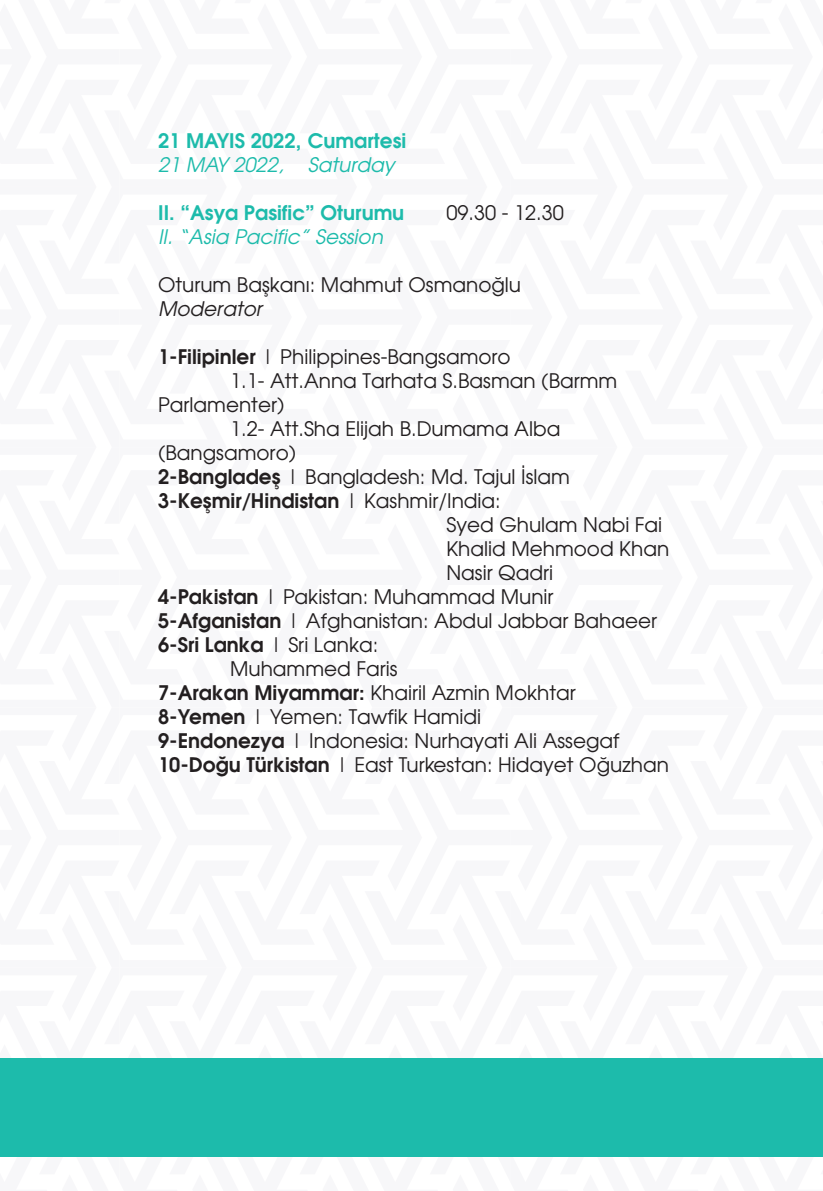
<style>
.page{position:relative;width:823px;height:1191px;background:#fff}
.page>*{position:absolute;margin:0;border:0;box-sizing:border-box;transform-origin:0 0}
.t1{font:20px/24px "Avantgarde";color:#231f20}
.t2{font:20px "Avant Garde Bold Tr";color:#231f20}
.t3{font:20px "Avant Garde Bold Tr";color:#1dbbab}
.t4{font:20px "Avant Garde Italic Tr";color:#1dbbab}
.t5{font:20px "Avant Garde Tr";color:#231f20}
.t6{font:20px "Avant Garde Italic Tr";color:#231f20}
.s1{font-family:"Avant Garde Tr"}
.s2{font-family:"Avantgarde"}
.s3{font-family:"Avant Garde Bold Tr"}
</style>
<div class="page">
<div style="left:0;top:1058px;width:822px;height:99px;background:#1dbbab"></div>
<p class="t3" style="left:158px;top:128px;width:249px">21 MAYIS 2022, Cumartesi</p>
<p class="t4" style="left:158px;top:152px;width:238px">21 MAY 2022, Saturday</p>
<p class="t3" style="left:158px;top:200px;width:247px">II. “Asya Pasific” Oturumu</p>
<p class="t1" style="left:446px;top:200px;width:119px">09.30 - 12.30</p>
<p class="t4" style="left:158px;top:224px;width:226px">II. “Asia Pacific” Session</p>
<p class="t1" style="left:158px;top:272px;width:364px">Oturum Başkanı: Mahmut Osmanoğlu</p>
<p class="t6" style="left:158px;top:296px;width:105px">Moderator</p>
<p class="t2" style="left:158px;top:344px;width:354px">1-Filipinler <span class="s1">| Philippines</span><span class="s2">-Bangsamoro</span></p>
<p class="t1" style="left:158px;top:368px;width:460px;text-indent:72px">1.1- Att.Anna Tarhata S.Basman (Barmm<br>Parlamenter)</p>
<p class="t1" style="left:158px;top:416px;width:403px;text-indent:72px">1.2- Att.Sha Elijah B.Dumama Alba (Bangsamoro)</p>
<p class="t5" style="left:158px;top:464px;width:413px"><span class="s3">2-Bangladeş</span> | Bangladesh: Md. Tajul İslam</p>
<p class="t2" style="left:158px;top:488px;width:344px">3-Keşmir/Hindistan <span class="s1">| Kashmir/India:</span></p>
<p class="t1" style="left:446px;top:512px;width:217px">Syed Ghulam Nabi Fai</p>
<p class="t1" style="left:446px;top:536px;width:224px">Khalid Mehmood Khan</p>
<p class="t1" style="left:446px;top:560px;width:108px">Nasir Qadri</p>
<p class="t1" style="left:158px;top:584px;width:397px"><span class="s3">4-Pakistan</span> <span class="s1">| Pakistan:</span> Muhammad Munir</p>
<p class="t1" style="left:158px;top:608px;width:500px"><span class="s3">5-Afganistan</span> <span class="s1">| Afghanistan:</span> Abdul Jabbar Bahaeer</p>
<p class="t2" style="left:158px;top:632px;width:221px">6-Sri Lanka <span class="s1">| Sri Lanka:</span></p>
<p class="t1" style="left:230px;top:656px;width:169px">Muhammed Faris</p>
<p class="t1" style="left:158px;top:680px;width:419px"><span class="s3">7-Arakan Miyammar:</span> Khairil Azmin Mokhtar</p>
<p class="t1" style="left:158px;top:704px;width:324px"><span class="s3">8-Yemen</span> <span class="s1">| Yemen:</span> Tawfik Hamidi</p>
<p class="t1" style="left:158px;top:728px;width:462px"><span class="s3">9-Endonezya</span> <span class="s1">| Indonesia:</span> Nurhayati Ali Assegaf</p>
<p class="t2" style="left:158px;top:752px;width:512px">10-Doğu Türkistan <span class="s1">| East Turkestan:</span> <span class="s2">Hidayet Oğuzhan</span></p>
</div>
